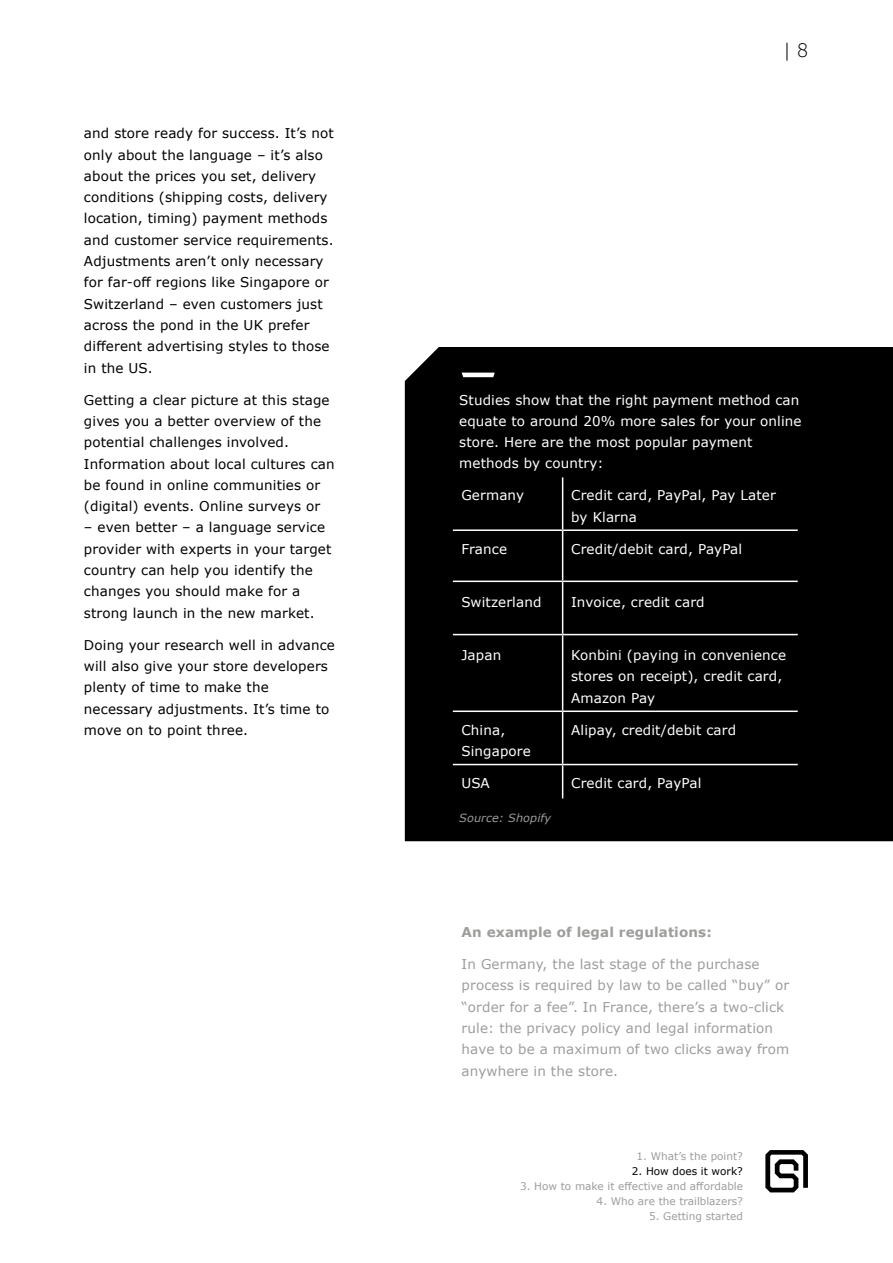
<style>
.page{position:relative;width:893px;height:1263px;background:#fff}
.page>*{position:absolute;margin:0;border:0;box-sizing:border-box;transform-origin:0 0}
.t1{font:300 18.75px "Verdana Pro";color:#000}
.t2{font:13.5px/21.3px "Verdana";letter-spacing:.01em;color:#000}
.t3{font:13.5px/21.3px "Verdana";letter-spacing:.01em;color:#fff}
.t4{font:13.5px/21.3px "Verdana";letter-spacing:.01em;color:#9d9d9c}
.t5{font:700 13.5px "Verdana";letter-spacing:.01em;color:#9d9d9c}
.t6{font:italic 11.25px "Verdana";letter-spacing:.01em;color:#9d9d9c}
.t7{font:10.5px "Verdana";color:#9d9d9c}
.t8{font:10.5px "Verdana";color:#000}
</style>
<div class="page">
<svg style="left:765px;top:1150px;width:43px;height:42px"></svg>
<div style="left:405px;top:347px;width:488px;height:494px;background:#000"></div>
<hr style="left:453px;top:581px;width:110px;height:1px;background:#fff">
<hr style="left:563px;top:581px;width:235px;height:1px;background:#fff">
<hr style="left:453px;top:634px;width:110px;height:1px;background:#fff">
<hr style="left:563px;top:634px;width:235px;height:1px;background:#fff">
<hr style="left:453px;top:710px;width:110px;height:2px;background:#fff">
<hr style="left:563px;top:710px;width:235px;height:2px;background:#fff">
<hr style="left:453px;top:764px;width:110px;height:1px;background:#fff">
<hr style="left:563px;top:764px;width:235px;height:1px;background:#fff">
<hr style="left:562px;top:477px;width:1px;height:52px;background:#fff">
<hr style="left:453px;top:529px;width:110px;height:2px;background:#fff">
<hr style="left:563px;top:529px;width:235px;height:2px;background:#fff">
<hr style="left:562px;top:531px;width:1px;height:50px;background:#fff">
<hr style="left:562px;top:582px;width:1px;height:52px;background:#fff">
<hr style="left:562px;top:635px;width:1px;height:75px;background:#fff">
<hr style="left:562px;top:712px;width:1px;height:52px;background:#fff">
<hr style="left:562px;top:765px;width:1px;height:33px;background:#fff">
<svg style="left:462px;top:373px;width:33px;height:4px"></svg>
<p class="t2" style="left:84px;top:123px;width:251px">and store ready for success. It’s not only about the language – it’s also about the prices you set, delivery conditions (shipping costs, delivery location, timing) payment methods and customer service requirements.<br>Adjustments aren’t only necessary for far-off regions like Singapore or Switzerland – even customers just across the pond in the UK prefer different advertising styles to those in the US.</p>
<p class="t2" style="left:84px;top:389px;width:252px">Getting a clear picture at this stage gives you a better overview of the potential challenges involved.<br>Information about local cultures can be found in online communities or (digital) events. Online surveys or</p>
<p class="t2" style="left:84px;top:517px;width:249px">– even better – a language service provider with experts in your target country can help you identify the changes you should make for a strong launch in the new market.</p>
<p class="t2" style="left:84px;top:634px;width:253px">Doing your research well in advance will also give your store developers plenty of time to make the necessary adjustments. It’s time to move on to point three.</p>
<h1 class="t1" style="left:783px;top:38px;width:26px">| 8</h1>
<p class="t3" style="left:459px;top:389px;width:344px">Studies show that the right payment method can equate to around 20% more sales for your online store. Here are the most popular payment methods by country:</p>
<p class="t3" style="left:461px;top:485px;width:64px">Germany</p>
<p class="t3" style="left:571px;top:485px;width:206px">Credit card, PayPal, Pay Later by Klarna</p>
<p class="t3" style="left:461px;top:538px;width:47px">France</p>
<p class="t3" style="left:571px;top:538px;width:173px">Credit/debit card, PayPal</p>
<p class="t3" style="left:461px;top:591px;width:82px">Switzerland</p>
<p class="t3" style="left:571px;top:591px;width:135px">Invoice, credit card</p>
<p class="t3" style="left:461px;top:644px;width:41px">Japan</p>
<p class="t3" style="left:571px;top:644px;width:217px">Konbini (paying in convenience stores on receipt), credit card,<br>Amazon Pay</p>
<p class="t3" style="left:461px;top:719px;width:71px">China,<br>Singapore</p>
<p class="t3" style="left:571px;top:719px;width:167px">Alipay, credit/debit card</p>
<p class="t3" style="left:461px;top:772px;width:30px">USA</p>
<p class="t3" style="left:571px;top:772px;width:132px">Credit card, PayPal</p>
<p class="t6" style="left:459px;top:810px;width:94px">Source: Shopify</p>
<p class="t5" style="left:462px;top:923px;width:252px">An example of legal regulations:</p>
<p class="t4" style="left:462px;top:953px;width:329px">In Germany, the last stage of the purchase process is required by law to be called “buy” or “order for a fee”. In France, there’s a two-click rule: the privacy policy and legal information have to be a maximum of two clicks away from anywhere in the store.</p>
<p class="t7" style="left:637px;top:1149px;width:108px">1. What’s the point?</p>
<p class="t8" style="left:632px;top:1164px;width:113px">2. How does it work?</p>
<p class="t7" style="left:520px;top:1179px;width:224px">3. How to make it effective and affordable</p>
<p class="t7" style="left:597px;top:1194px;width:148px">4. Who are the trailblazers?</p>
<p class="t7" style="left:649px;top:1209px;width:95px">5. Getting started</p>
</div>
